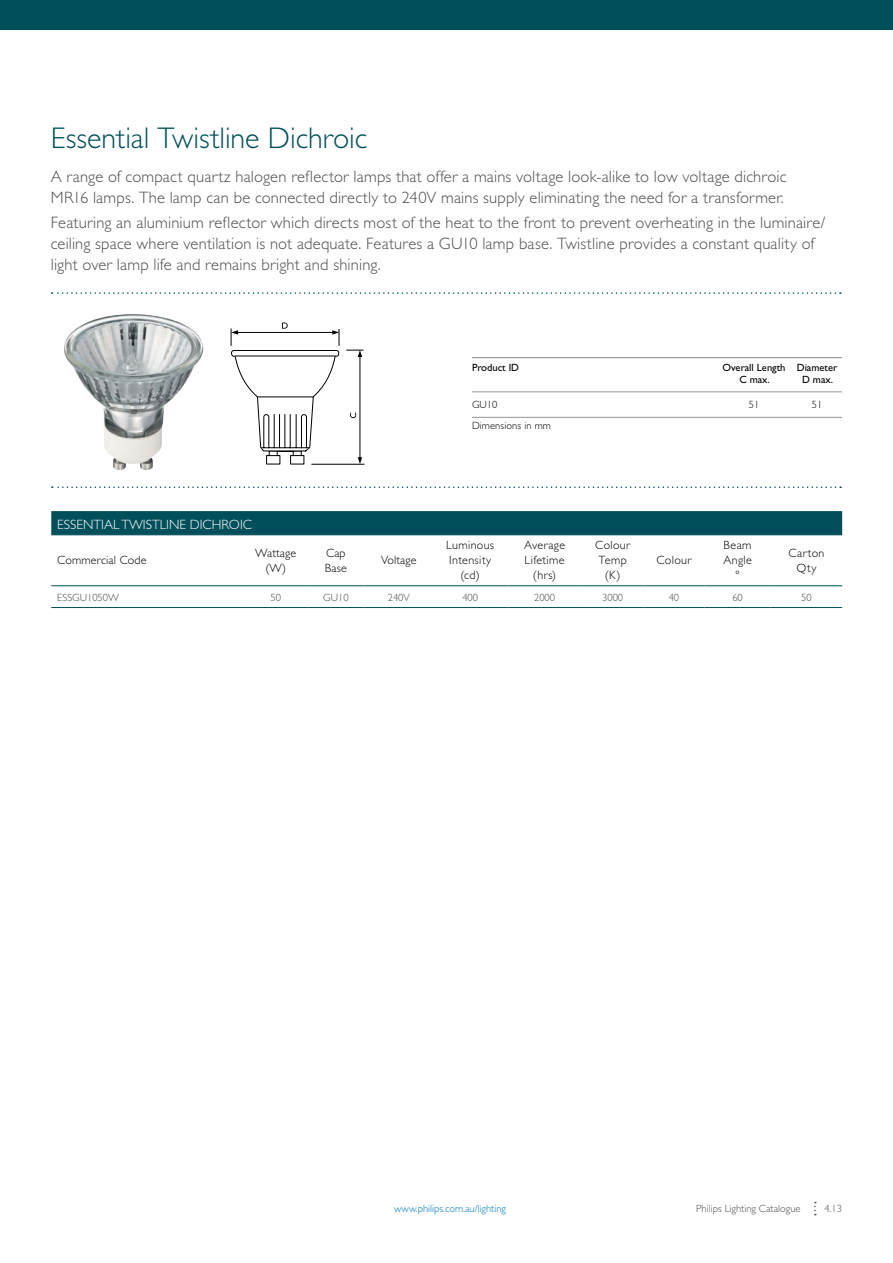
<style>
.page{position:relative;width:893px;height:1263px;background:#fff}
.page>*{position:absolute;margin:0;border:0;box-sizing:border-box;transform-origin:0 0}
.t1{font:300 30px "Gill Sans Std";color:#004f5a}
.t2{font:300 16.5px/21px "Gill Sans Std";letter-spacing:.01em;color:#4d4d4f}
.t3{font:300 13.5px "Gill Sans Std";color:#fff}
.t4{font:300 12px/15px "Gill Sans Std";letter-spacing:.03em;color:#000;text-align:center}
.t5{font:300 12px/15px "Gill Sans Std";letter-spacing:.01em;color:#000;text-align:center}
.t6{font:300 10.5px "Gill Sans Std";color:#4d4d4f}
.t7{font:10.5px/12px "Gill Sans Std";color:#000}
.t8{font:300 10.5px "Gill Sans Std";color:#0079c1}
.t9{font:300 10.5px "Gill Sans Std";letter-spacing:.01em;color:#000}
</style>
<div class="page">
<img style="left:64px;top:314px;width:139px;height:156px">
<hr style="left:472px;top:357px;width:370px;height:1px;background:#939598">
<hr style="left:472px;top:391px;width:370px;height:1px;background:#939598">
<hr style="left:472px;top:417px;width:370px;height:1px;background:#939598">
<hr style="left:360px;top:356px;width:1px;height:102px;background:#000">
<svg style="left:358px;top:457px;width:4px;height:7px"></svg>
<svg style="left:350px;top:413px;width:6px;height:5px"></svg>
<svg style="left:346px;top:350px;width:17px;height:7px"></svg>
<hr style="left:311px;top:464px;width:53px;height:1px;background:#000">
<svg style="left:230px;top:323px;width:110px;height:142px"></svg>
<svg style="left:52px;top:292px;width:789px;height:2px"></svg>
<svg style="left:52px;top:486px;width:789px;height:2px"></svg>
<div style="left:51px;top:511px;width:791px;height:23px;background:#004f5a"></div>
<hr style="left:51px;top:534px;width:193px;height:1px;background:#004f5a">
<hr style="left:244px;top:534px;width:63px;height:1px;background:#004f5a">
<hr style="left:307px;top:534px;width:58px;height:1px;background:#004f5a">
<hr style="left:365px;top:534px;width:68px;height:1px;background:#004f5a">
<hr style="left:433px;top:534px;width:74px;height:1px;background:#004f5a">
<hr style="left:507px;top:534px;width:75px;height:1px;background:#004f5a">
<hr style="left:582px;top:534px;width:61px;height:1px;background:#004f5a">
<hr style="left:643px;top:534px;width:61px;height:1px;background:#004f5a">
<hr style="left:704px;top:534px;width:67px;height:1px;background:#004f5a">
<hr style="left:51px;top:585px;width:193px;height:1px;background:#004f5a">
<hr style="left:244px;top:585px;width:63px;height:1px;background:#004f5a">
<hr style="left:307px;top:585px;width:58px;height:1px;background:#004f5a">
<hr style="left:365px;top:585px;width:68px;height:1px;background:#004f5a">
<hr style="left:433px;top:585px;width:74px;height:1px;background:#004f5a">
<hr style="left:507px;top:585px;width:75px;height:1px;background:#004f5a">
<hr style="left:582px;top:585px;width:61px;height:1px;background:#004f5a">
<hr style="left:643px;top:585px;width:61px;height:1px;background:#004f5a">
<hr style="left:704px;top:585px;width:67px;height:1px;background:#004f5a">
<hr style="left:51px;top:607px;width:193px;height:1px;background:#004f5a">
<hr style="left:244px;top:607px;width:63px;height:1px;background:#004f5a">
<hr style="left:307px;top:607px;width:58px;height:1px;background:#004f5a">
<hr style="left:365px;top:607px;width:68px;height:1px;background:#004f5a">
<hr style="left:433px;top:607px;width:74px;height:1px;background:#004f5a">
<hr style="left:507px;top:607px;width:75px;height:1px;background:#004f5a">
<hr style="left:582px;top:607px;width:61px;height:1px;background:#004f5a">
<hr style="left:643px;top:607px;width:61px;height:1px;background:#004f5a">
<hr style="left:704px;top:607px;width:67px;height:1px;background:#004f5a">
<hr style="left:771px;top:534px;width:71px;height:1px;background:#004f5a">
<hr style="left:771px;top:585px;width:71px;height:1px;background:#004f5a">
<hr style="left:771px;top:607px;width:71px;height:1px;background:#004f5a">
<svg style="left:814px;top:1202px;width:2px;height:13px"></svg>
<div style="left:0;top:0;width:893px;height:30px;background:#004f5a"></div>
<h1 class="t1" style="left:51px;top:121px;width:318px">Essential Twistline Dichroic</h1>
<p class="t2" style="left:51px;top:166px;width:737px">A range of compact quartz halogen reflector lamps that offer a mains voltage look-alike to low voltage dichroic<br>MR16 lamps. The lamp can be connected directly to 240V mains supply eliminating the need for a transformer.</p>
<p class="t2" style="left:51px;top:212px;width:776px">Featuring an aluminium reflector which directs most of the heat to the front to prevent overheating in the luminaire/ ceiling space where ventilation is not adequate. Features a GU10 lamp base. Twistline provides a constant quality of light over lamp life and remains bright and shining.</p>
<p class="t7" style="left:472px;top:361px;width:49px">Product ID</p>
<p class="t7" style="left:739px;top:361px;width:99px;text-indent:-17px">Overall Length Diameter<br>C max.</p>
<p class="t7" style="left:802px;top:373px;width:32px">D max.</p>
<p class="t9" style="left:472px;top:399px;width:27px">GU10</p>
<p class="t9" style="left:749px;top:399px;width:12px">51</p>
<p class="t9" style="left:812px;top:399px;width:12px">51</p>
<p class="t9" style="left:472px;top:420px;width:80px">Dimensions in mm</p>
<p class="t3" style="left:57px;top:517px;width:15px">Essential</p>
<p class="t3" style="left:121px;top:517px;width:16px">Twistline</p>
<p class="t3" style="left:190px;top:517px;width:19px">Dichroic</p>
<p class="t5" style="left:57px;top:553px;width:91px">Commercial Code</p>
<p class="t5" style="left:255px;top:545px;width:43px">Wattage (W)</p>
<p class="t4" style="left:325px;top:545px;width:23px;text-align:left">Cap<br>Base</p>
<p class="t5" style="left:381px;top:553px;width:37px">Voltage</p>
<p class="t4" style="left:446px;top:538px;width:50px">Luminous<br>Intensity (cd)</p>
<p class="t4" style="left:524px;top:538px;width:43px">Average<br>Lifetime (hrs)</p>
<p class="t4" style="left:595px;top:538px;width:37px">Colour<br>Temp (K)</p>
<p class="t4" style="left:656px;top:553px;width:37px">Colour</p>
<p class="t4" style="left:723px;top:538px;width:30px">Beam<br>Angle °</p>
<p class="t4" style="left:788px;top:545px;width:38px">Carton<br>Qty</p>
<p class="t6" style="left:57px;top:592px;width:63px">ESSGU1050W</p>
<p class="t6" style="left:270px;top:592px;width:12px">50</p>
<p class="t6" style="left:323px;top:592px;width:27px">GU10</p>
<p class="t6" style="left:388px;top:592px;width:23px">240V</p>
<p class="t6" style="left:462px;top:592px;width:17px">400</p>
<p class="t6" style="left:534px;top:592px;width:22px">2000</p>
<p class="t6" style="left:602px;top:592px;width:22px">3000</p>
<p class="t6" style="left:669px;top:592px;width:12px">40</p>
<p class="t6" style="left:732px;top:592px;width:12px">60</p>
<p class="t6" style="left:801px;top:592px;width:12px">50</p>
<p class="t8" style="left:394px;top:1202px;width:113px">www.philips.com.au/lighting</p>
<p class="t6" style="left:696px;top:1203px;width:106px">Philips Lighting Catalogue</p>
<p class="t6" style="left:824px;top:1203px;width:19px">4.13</p>
</div>
